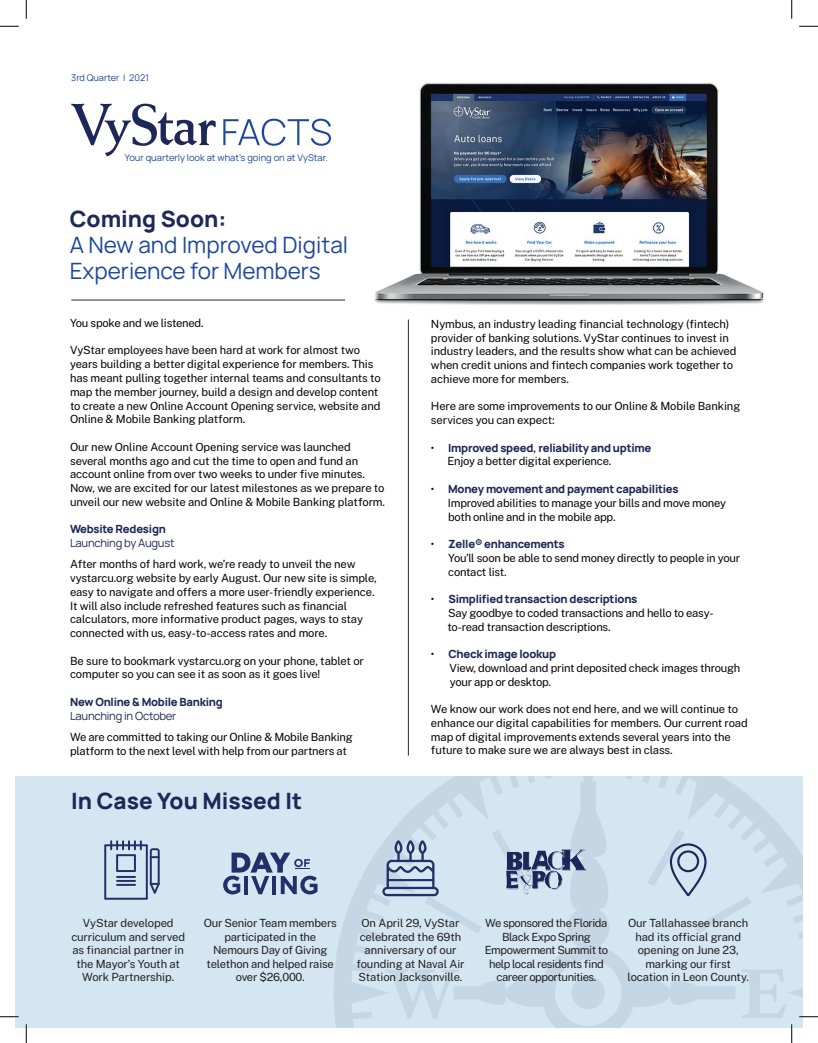
<style>
.page{position:relative;width:818px;height:1043px;background:#fff}
.page>*{position:absolute;margin:0;border:0;box-sizing:border-box;transform-origin:0 0}
.t1{font:22.5px/26.2px "Manrope";color:#1d489a}
.t2{font:800 22.5px "Manrope";color:#1e2858}
.t3{font:800 22.5px "Manrope";color:#1d2958}
.t4{font:11.25px/13.8px "Public Sans";letter-spacing:-.015em;color:#040503}
.t5{font:11.25px/13.5px "Public Sans";letter-spacing:-.02em;color:#231f20;text-align:center}
.t6{font:800 11.25px "Manrope";letter-spacing:-.02em;color:#1e2858}
.t7{font:11.25px/13.5px "Public Sans";letter-spacing:-.04em;color:#231f20;text-align:center}
.t8{font:800 11.25px "Manrope";letter-spacing:-.02em;color:#1d2958}
.t9{font:11.25px "Manrope";letter-spacing:-.02em;color:#1d2958}
.t10{font:9.38px "Manrope";color:#1d489a}
.t11{font:9.12px "Manrope";color:#1d489a}
.s1{font-family:"Public Sans";font-weight:400;color:#040503}
</style>
<div class="page">
<div style="left:15px;top:776px;width:787px;height:252px;background:#d4e6f2"></div>
<svg style="left:334px;top:776px;width:468px;height:252px"></svg>
<hr style="left:408px;top:319px;width:1px;height:436px;background:#1e2858">
<svg style="left:71px;top:104px;width:145px;height:52px"></svg>
<svg style="left:223px;top:119px;width:108px;height:27px"></svg>
<svg style="left:647px;top:829px;width:104px;height:104px"></svg>
<hr style="left:71px;top:300px;width:274px;height:1px;background:#1e2858">
<svg style="left:223px;top:852px;width:94px;height:42px"></svg>
<svg style="left:382px;top:840px;width:100px;height:93px"></svg>
<img style="left:504px;top:845px;width:84px;height:51px">
<svg style="left:104px;top:840px;width:56px;height:59px"></svg>
<img style="left:374px;top:82px;width:390px;height:223px">
<svg style="left:0;top:25px;width:19px;height:2px"></svg>
<svg style="left:799px;top:25px;width:19px;height:2px"></svg>
<svg style="left:0;top:1016px;width:19px;height:1px"></svg>
<svg style="left:799px;top:1015px;width:19px;height:2px"></svg>
<svg style="left:25px;top:0;width:2px;height:19px"></svg>
<svg style="left:25px;top:1024px;width:2px;height:18px"></svg>
<svg style="left:791px;top:0;width:1px;height:19px"></svg>
<svg style="left:790px;top:1024px;width:2px;height:18px"></svg>
<p class="t11" style="left:71px;top:71px;width:79px">3rd Quarter | 2021</p>
<p class="t10" style="left:125px;top:151px;width:204px">Your quarterly look at what’s going on at VyStar.</p>
<h1 class="t3" style="left:70px;top:203px;width:158px">Coming Soon:</h1>
<h1 class="t1" style="left:70px;top:231px;width:280px">A New and Improved Digital<br>Experience for Members</h1>
<p class="t4" style="left:70px;top:315px;width:135px">You spoke and we listened.</p>
<p class="t4" style="left:70px;top:343px;width:312px">VyStar employees have been hard at work for almost two years building a better digital experience for members. This has meant pulling together internal teams and consultants to map the member journey, build a design and develop content to create a new Online Account Opening service, website and Online &amp; Mobile Banking platform.</p>
<p class="t4" style="left:70px;top:439px;width:316px">Our new Online Account Opening service was launched several months ago and cut the time to open and fund an account online from over two weeks to under five minutes.<br>Now, we are excited for our latest milestones as we prepare to unveil our new website and Online &amp; Mobile Banking platform.</p>
<p class="t8" style="left:70px;top:521px;width:97px">Website Redesign</p>
<p class="t9" style="left:70px;top:535px;width:106px">Launching by August</p>
<p class="t4" style="left:70px;top:556px;width:308px">After months of hard work, we’re ready to unveil the new vystarcu.org website by early August. Our new site is simple, easy to navigate and offers a more user-friendly experience.<br>It will also include refreshed features such as financial calculators, more informative product pages, ways to stay connected with us, easy-to-access rates and more.</p>
<p class="t4" style="left:70px;top:653px;width:295px">Be sure to bookmark vystarcu.org on your phone, tablet or computer so you can see it as soon as it goes live!</p>
<p class="t8" style="left:70px;top:694px;width:154px">New Online &amp; Mobile Banking</p>
<p class="t9" style="left:70px;top:707px;width:108px">Launching in October</p>
<p class="t4" style="left:70px;top:729px;width:284px">We are committed to taking our Online &amp; Mobile Banking platform to the next level with help from our partners at</p>
<h1 class="t2" style="left:71px;top:785px;width:232px">In Case You Missed It</h1>
<p class="t4" style="left:431px;top:316px;width:307px">Nymbus, an industry leading financial technology (fintech) provider of banking solutions. VyStar continues to invest in industry leaders, and the results show what can be achieved when credit unions and fintech companies work together to achieve more for members.</p>
<p class="t4" style="left:431px;top:399px;width:311px">Here are some improvements to our Online &amp; Mobile Banking services you can expect:</p>
<p class="t6" style="left:431px;top:440px;width:222px"><span class="s1">•</span> Improved speed, reliability and uptime</p>
<p class="t4" style="left:447px;top:454px;width:165px">Enjoy a better digital experience.</p>
<p class="t6" style="left:431px;top:481px;width:249px"><span class="s1">•</span> Money movement and payment capabilities</p>
<p class="t4" style="left:448px;top:495px;width:280px">Improved abilities to manage your bills and move money both online and in the mobile app.</p>
<p class="t6" style="left:431px;top:536px;width:135px"><span class="s1">•</span> Zelle® enhancements</p>
<p class="t4" style="left:448px;top:550px;width:293px">You’ll soon be able to send money directly to people in your contact list.</p>
<p class="t6" style="left:431px;top:591px;width:208px"><span class="s1">•</span> Simplified transaction descriptions</p>
<p class="t4" style="left:447px;top:605px;width:268px">Say goodbye to coded transactions and hello to easy&shy;to-read transaction descriptions.</p>
<p class="t6" style="left:431px;top:646px;width:127px"><span class="s1">•</span> Check image lookup</p>
<p class="t4" style="left:449px;top:660px;width:292px">View, download and print deposited check images through your app or desktop.</p>
<p class="t4" style="left:431px;top:701px;width:318px">We know our work does not end here, and we will continue to enhance our digital capabilities for members. Our current road map of digital improvements extends several years into the future to make sure we are always best in class.</p>
<p class="t5" style="left:71px;top:915px;width:115px">VyStar developed curriculum and served as financial partner in the Mayor’s Youth at<br>Work Partnership.</p>
<p class="t5" style="left:627px;top:915px;width:123px">Our Tallahassee branch had its official grand opening on June 23, marking our first location in Leon County.</p>
<p class="t5" style="left:204px;top:915px;width:135px">Our Senior Team members participated in the<br>Nemours Day of Giving telethon and helped raise over $26,000.</p>
<p class="t5" style="left:356px;top:915px;width:110px">On April 29, VyStar celebrated the 69th anniversary of our founding at Naval Air<br>Station Jacksonville.</p>
<p class="t7" style="left:485px;top:915px;width:125px">We sponsored the Florida<br>Black Expo Spring<br>Empowerment Summit to help local residents find career opportunities.</p>
</div>
